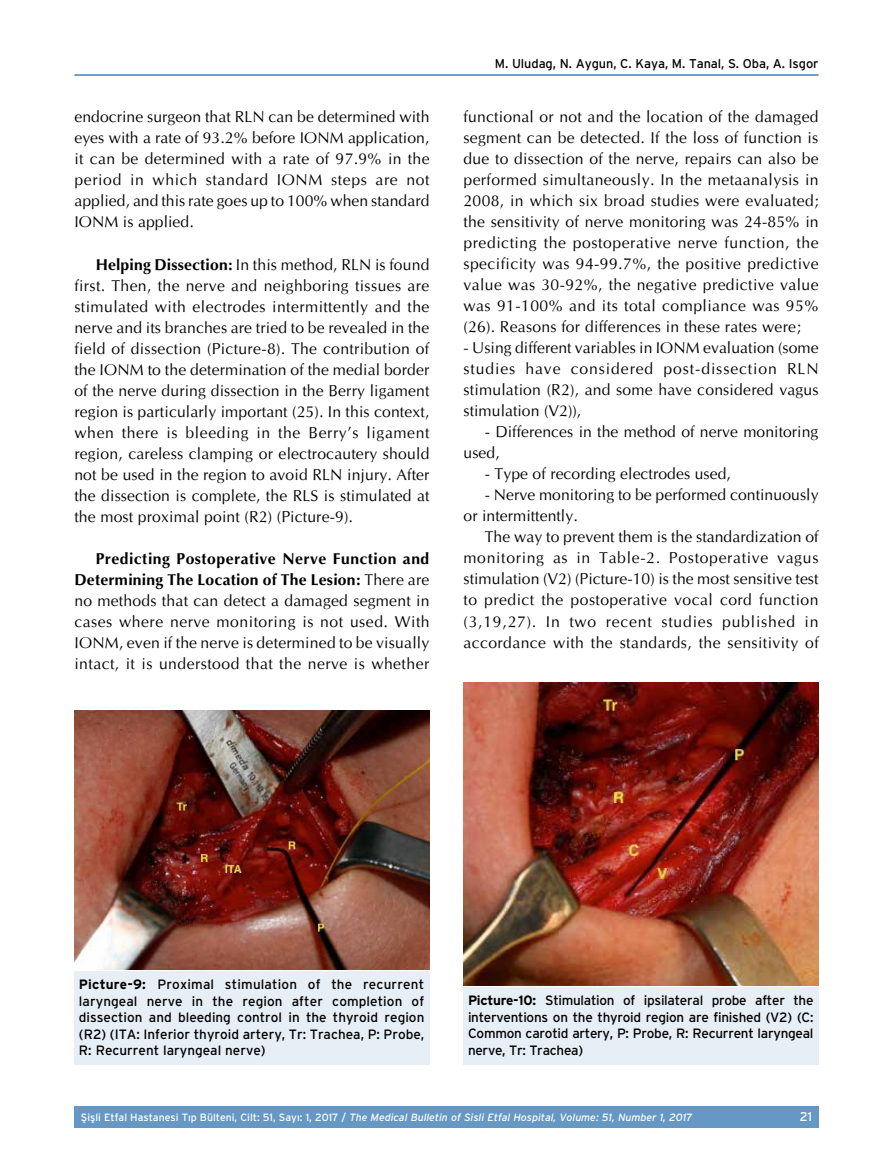
<style>
.page{position:relative;width:893px;height:1170px;background:#fff}
.page>*{position:absolute;margin:0;border:0;box-sizing:border-box;transform-origin:0 0}
.t1{font:15.75px/21px "Optima";letter-spacing:.01em;color:#000;text-align:justify}
.t2{font:13.5px/16.5px "Interstate";letter-spacing:-.01em;color:#000;text-align:justify}
.t3{font:12.75px "Interstate";letter-spacing:-.005em;color:#000}
.t4{font:12.75px "Interstate";color:#fff}
.t5{font:italic 10.5px "Interstate";color:#fff}
.s1{font-weight:700}
.s2{font-style:normal}
</style>
<div class="page">
<div style="left:74px;top:1106px;width:745px;height:21px;background:#6698c6"></div>
<hr style="left:74px;top:74px;width:745px;height:2px;background:#0053a1">
<div style="left:74px;top:971px;width:355px;height:93px;background:#e6eef6"></div>
<img style="left:74px;top:711px;width:355px;height:258px">
<div style="left:463px;top:987px;width:356px;height:77px;background:#e6eef6"></div>
<img style="left:463px;top:682px;width:356px;height:303px">
<p class="t1" style="left:74px;top:107px;width:357px">endocrine surgeon that RLN can be determined with eyes with a rate of 93.2% before IONM application, it can be determined with a rate of 97.9% in the period in which standard IONM steps are not applied, and this rate goes up to 100% when standard IONM is applied.</p>
<p class="t1" style="left:74px;top:254px;width:357px;text-indent:21px"><span class="s1">Helping Dissection:</span> In this method, RLN is found first. Then, the nerve and neighboring tissues are stimulated with electrodes intermittently and the nerve and its branches are tried to be revealed in the field of dissection (Picture-8). The contribution of the IONM to the determination of the medial border of the nerve during dissection in the Berry ligament region is particularly important (25). In this context, when there is bleeding in the Berry’s ligament region, careless clamping or electrocautery should not be used in the region to avoid RLN injury. After the dissection is complete, the RLS is stimulated at the most proximal point (R2) (Picture-9).</p>
<p class="t1" style="left:74px;top:547px;width:357px;text-indent:21px"><span class="s1">Predicting Postoperative Nerve Function and Determining The Location of The Lesion:</span> There are no methods that can detect a damaged segment in cases where nerve monitoring is not used. With IONM, even if the nerve is determined to be visually intact, it is understood that the nerve is whether</p>
<p class="t3" style="left:495px;top:57px;width:325px">M. Uludag, N. Aygun, C. Kaya, M. Tanal, S. Oba, A. Isgor</p>
<p class="t1" style="left:463px;top:106px;width:357px">functional or not and the location of the damaged segment can be detected. If the loss of function is due to dissection of the nerve, repairs can also be performed simultaneously. In the metaanalysis in 2008, in which six broad studies were evaluated; the sensitivity of nerve monitoring was 24-85% in predicting the postoperative nerve function, the specificity was 94-99.7%, the positive predictive value was 30-92%, the negative predictive value was 91-100% and its total compliance was 95% (26). Reasons for differences in these rates were;</p>
<p class="t1" style="left:463px;top:337px;width:357px">- Using different variables in IONM evaluation (some studies have considered post-dissection RLN stimulation (R2), and some have considered vagus stimulation (V2)),</p>
<p class="t1" style="left:463px;top:421px;width:356px;text-indent:21px">- Differences in the method of nerve monitoring used,</p>
<p class="t1" style="left:485px;top:463px;width:248px">- Type of recording electrodes used,</p>
<p class="t1" style="left:463px;top:484px;width:357px;text-indent:21px">- Nerve monitoring to be performed continuously or intermittently.</p>
<p class="t1" style="left:463px;top:526px;width:357px;text-indent:21px">The way to prevent them is the standardization of monitoring as in Table-2. Postoperative vagus stimulation (V2) (Picture-10) is the most sensitive test to predict the postoperative vocal cord function (3,19,27). In two recent studies published in accordance with the standards, the sensitivity of</p>
<p class="t2" style="left:79px;top:975px;width:347px"><span class="s1">Picture-9:</span> Proximal stimulation of the recurrent laryngeal nerve in the region after completion of dissection and bleeding control in the thyroid region (R2) (ITA: Inferior thyroid artery, Tr: Trachea, P: Probe, R: Recurrent laryngeal nerve)</p>
<p class="t2" style="left:468px;top:991px;width:347px"><span class="s1">Picture-10:</span> Stimulation of ipsilateral probe after the interventions on the thyroid region are finished (V2) (C:<br>Common carotid artery, P: Probe, R: Recurrent laryngeal nerve, Tr: Trachea)</p>
<p class="t5" style="left:81px;top:1110px;width:613px"><span class="s2">Şişli Etfal Hastanesi T›p Bülteni, Cilt: 51, Say›: 1, 2017 /</span> The Medical Bulletin of Sisli Etfal Hospital, Volume: 51, Number 1, 2017</p>
<p class="t4" style="left:800px;top:1108px;width:14px">21</p>
</div>
